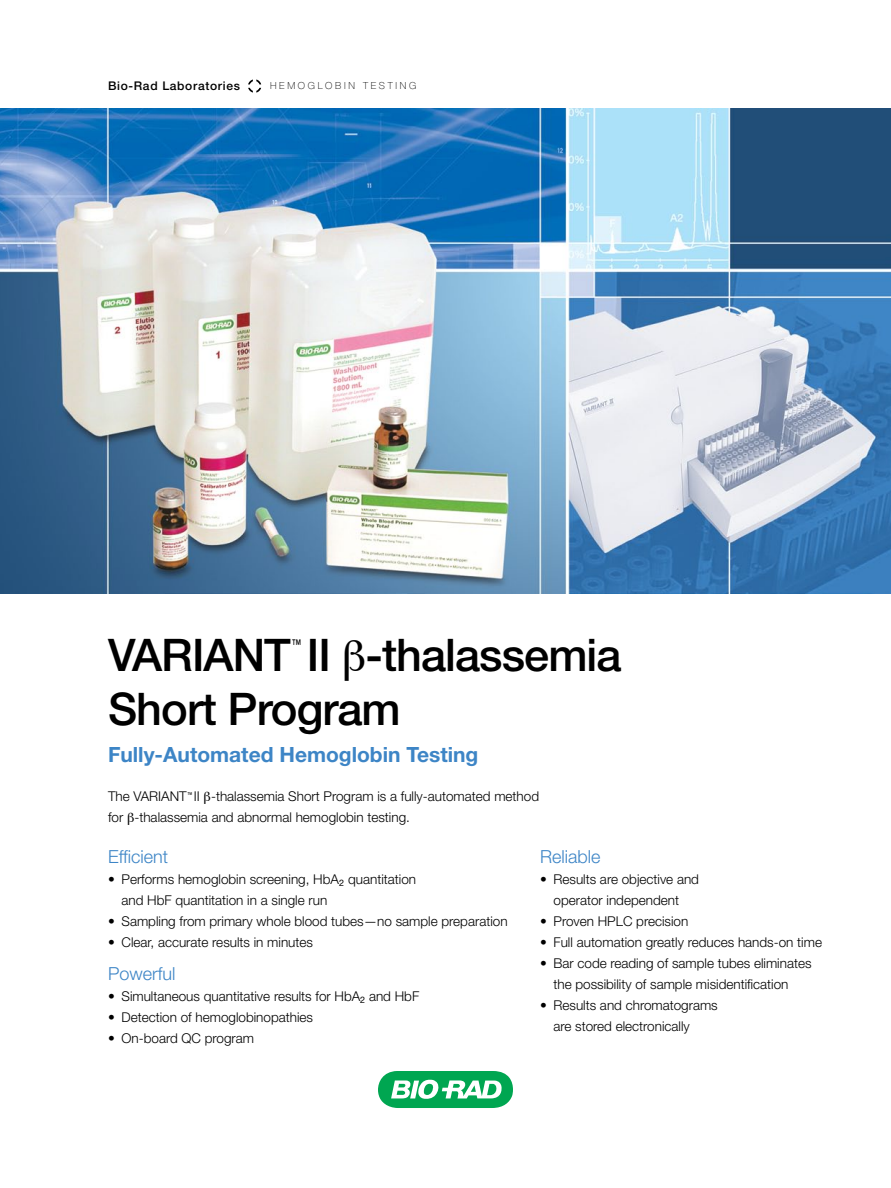
<style>
.page{position:relative;width:891px;height:1188px;background:#fff}
.page>*{position:absolute;margin:0;border:0;box-sizing:border-box;transform-origin:0 0}
.t1{font:500 45px "Helvetica Neue LT Pro";letter-spacing:-.02em;color:#000}
.t2{font:700 21px "Helvetica Neue LT Pro";color:#3d85c6}
.t3{font:300 18px "Helvetica Neue LT Pro";color:#3d85c6}
.t4{font:300 13.5px/21px "Helvetica Neue LT Pro";color:#000}
.t5{font:500 13.5px "Helvetica Neue LT Pro";color:#000;scale:.7 1}
.t6{font:500 12px "Helvetica Neue LT Pro";letter-spacing:.055em;color:#000}
.t7{font:100 9.75px "Helvetica Neue LT Pro";letter-spacing:.275em;color:#000}
</style>
<div class="page">
<svg style="left:378px;top:1071px;width:135px;height:37px"></svg>
<svg style="left:248px;top:79px;width:13px;height:14px"></svg>
<img style="left:0;top:108px;width:891px;height:486px">
<p class="t6" style="left:108px;top:78px;width:133px">Bio-Rad Laboratories</p>
<p class="t7" style="left:270px;top:80px;width:148px">HEMOGLOBIN TESTING</p>
<p class="t5" style="left:292px;top:636px;width:15px">™</p>
<h1 class="t1" style="left:108px;top:628px;width:515px">VARIANT II -thalassemia</h1>
<h1 class="t1" style="left:108px;top:682px;width:294px">Short Program</h1>
<h2 class="t2" style="left:108px;top:742px;width:372px">Fully-Automated Hemoglobin Testing</h2>
<p class="t4" style="left:108px;top:786px;width:433px">The VARIANT<sup>™</sup> II -thalassemia Short Program is a fully-automated method for -thalassemia and abnormal hemoglobin testing.</p>
<h3 class="t3" style="left:108px;top:846px;width:62px">Efficient</h3>
<p class="t4" style="left:122px;top:869px;width:296px;text-indent:-14px">• Performs hemoglobin screening, HbA<sub>2</sub> quantitation and HbF quantitation in a single run</p>
<p class="t4" style="left:108px;top:911px;width:401px">• Sampling from primary whole blood tubes—no sample preparation</p>
<p class="t4" style="left:108px;top:932px;width:207px">• Clear, accurate results in minutes</p>
<h3 class="t3" style="left:108px;top:963px;width:69px">Powerful</h3>
<p class="t4" style="left:108px;top:986px;width:313px">• Simultaneous quantitative results for HbA<sub>2</sub> and HbF</p>
<p class="t4" style="left:108px;top:1007px;width:207px">• Detection of hemoglobinopathies</p>
<p class="t4" style="left:108px;top:1028px;width:148px">• On-board QC program</p>
<h3 class="t3" style="left:540px;top:846px;width:62px">Reliable</h3>
<p class="t4" style="left:540px;top:869px;width:161px;text-align:center">• Results are objective and operator independent</p>
<p class="t4" style="left:540px;top:911px;width:150px">• Proven HPLC precision</p>
<p class="t4" style="left:540px;top:932px;width:284px">• Full automation greatly reduces hands-on time</p>
<p class="t4" style="left:554px;top:953px;width:260px;text-indent:-14px">• Bar code reading of sample tubes eliminates the possibility of sample misidentification</p>
<p class="t4" style="left:554px;top:995px;width:166px;text-indent:-14px">• Results and chromatograms are stored electronically</p>
</div>
